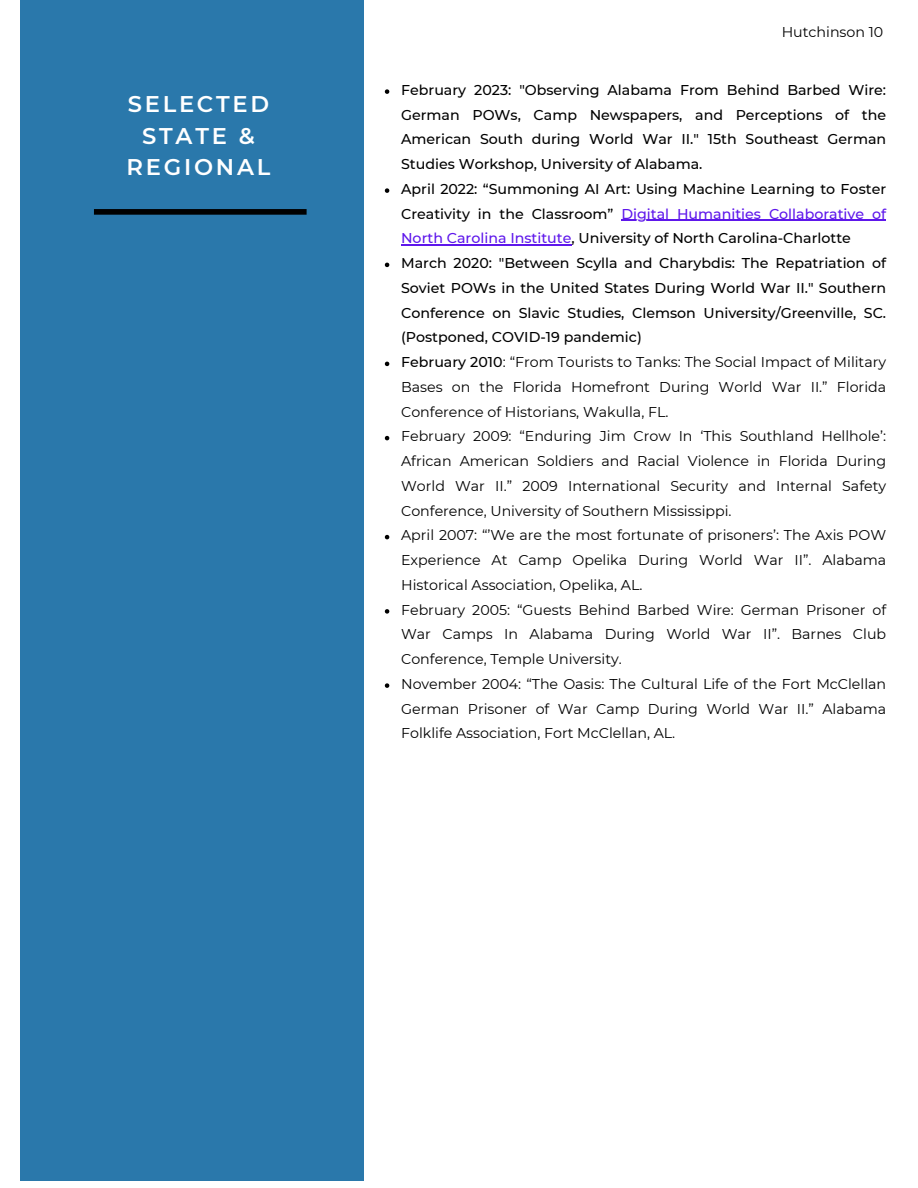
<style>
.page{position:relative;width:918px;height:1188px;background:#fff}
.page>*{position:absolute;margin:0;border:0;box-sizing:border-box;transform-origin:0 0}
.t1{font:600 22.65px/31.5px "Montserrat";letter-spacing:.12em;color:#fff;text-align:center}
.t2{font:14.25px/24.8px "Montserrat";color:#000;text-align:justify}
.t3{font:500 14.25px/24.8px "Montserrat";color:#000;text-align:justify}
.s1{color:#5e17eb}
.s2{font-weight:500}
</style>
<div class="page">
<svg style="left:385px;top:89px;width:4px;height:5px"></svg>
<svg style="left:385px;top:188px;width:4px;height:5px"></svg>
<hr style="left:621px;top:220px;width:265px;height:1px;background:#5e17eb">
<hr style="left:401px;top:245px;width:171px;height:1px;background:#5e17eb">
<svg style="left:385px;top:263px;width:4px;height:4px"></svg>
<svg style="left:385px;top:362px;width:4px;height:4px"></svg>
<svg style="left:385px;top:436px;width:4px;height:4px"></svg>
<svg style="left:385px;top:535px;width:4px;height:4px"></svg>
<svg style="left:385px;top:609px;width:4px;height:5px"></svg>
<svg style="left:385px;top:683px;width:4px;height:5px"></svg>
<div style="left:20px;top:0;width:344px;height:1181px;background:#2a78ab"></div>
<div style="left:94px;top:209px;width:213px;height:6px;background:#000"></div>
<p class="t1" style="left:127px;top:88px;width:145px">SELECTED<br>STATE &amp;<br>REGIONAL</p>
<p class="t2" style="left:782px;top:19px;width:103px">Hutchinson 10</p>
<p class="t3" style="left:401px;top:78px;width:487px">February 2023: "Observing Alabama From Behind Barbed Wire:<br>German POWs, Camp Newspapers, and Perceptions of the American South during World War II." 15th Southeast German Studies Workshop, University of Alabama.</p>
<p class="t3" style="left:401px;top:177px;width:487px">April 2022: “Summoning AI Art: Using Machine Learning to Foster Creativity in the Classroom” <span class="s1">Digital Humanities Collaborative of North Carolina Institute</span>, University of North Carolina-Charlotte</p>
<p class="t3" style="left:401px;top:251px;width:487px">March 2020: "Between Scylla and Charybdis: The Repatriation of Soviet POWs in the United States During World War II." Southern Conference on Slavic Studies, Clemson University/Greenville, SC. (Postponed, COVID-19 pandemic)</p>
<p class="t2" style="left:401px;top:350px;width:487px"><span class="s2">February 2010</span>: “From Tourists to Tanks: The Social Impact of Military Bases on the Florida Homefront During World War II.” Florida Conference of Historians, Wakulla, FL.</p>
<p class="t2" style="left:401px;top:424px;width:487px">February 2009: “Enduring Jim Crow In ‘This Southland Hellhole’:<br>African American Soldiers and Racial Violence in Florida During World War II.” 2009 International Security and Internal Safety Conference, University of Southern Mississippi.</p>
<p class="t2" style="left:401px;top:523px;width:487px">April 2007: “’We are the most fortunate of prisoners’: The Axis POW Experience At Camp Opelika During World War II”. Alabama Historical Association, Opelika, AL.</p>
<p class="t2" style="left:401px;top:597px;width:487px">February 2005: “Guests Behind Barbed Wire: German Prisoner of War Camps In Alabama During World War II”. Barnes Club Conference, Temple University.</p>
<p class="t2" style="left:401px;top:672px;width:487px">November 2004: “The Oasis: The Cultural Life of the Fort McClellan German Prisoner of War Camp During World War II.” Alabama Folklife Association, Fort McClellan, AL.</p>
</div>
